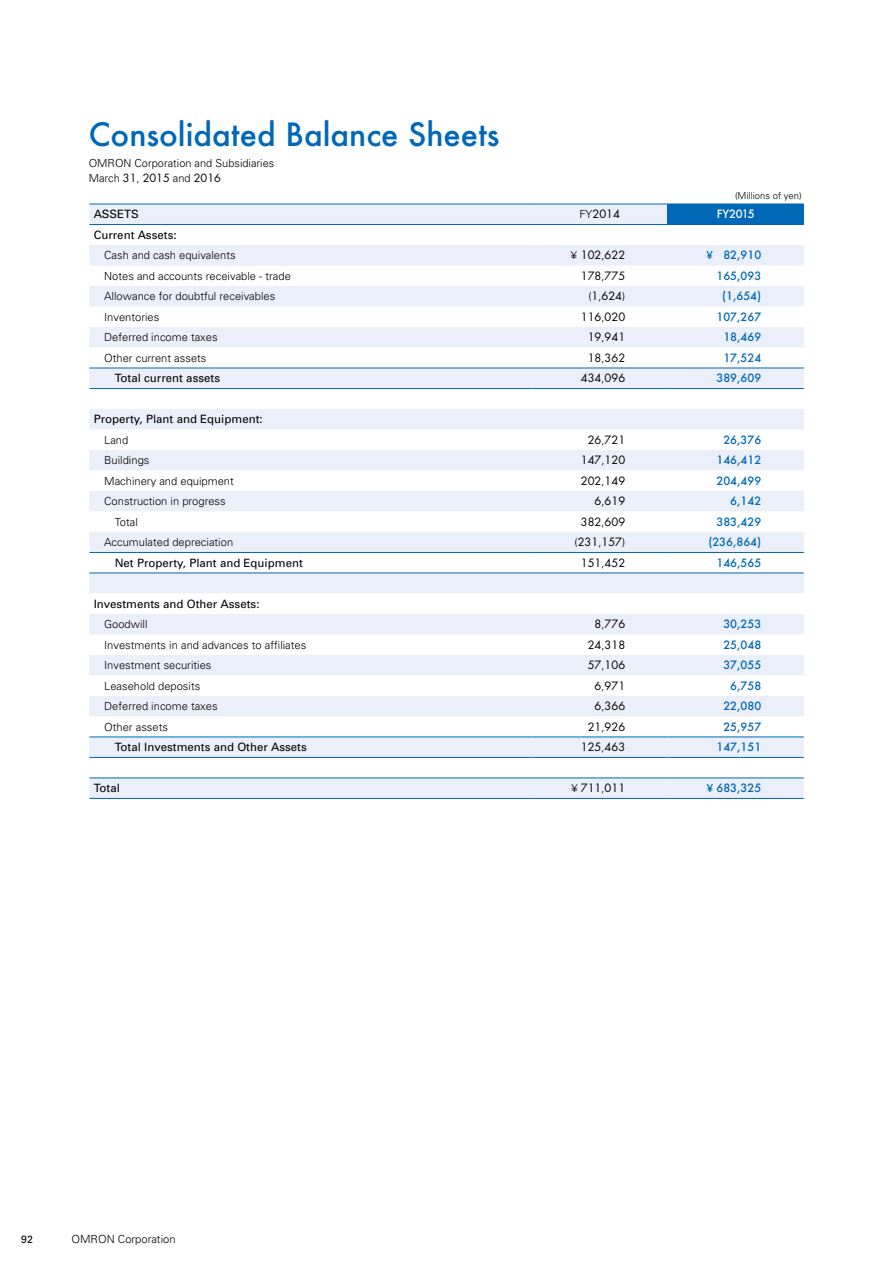
<style>
.page{position:relative;width:893px;height:1263px;background:#fff}
.page>*{position:absolute;margin:0;border:0;box-sizing:border-box;transform-origin:0 0}
.t1{font:500 31.2px "Futura";color:#0068b7}
.t2{font:11.55px "Univers";color:#000}
.t3{font:300 11.1px "Univers";color:#000}
.t4{font:11.1px "Futura";color:#000}
.t5{font:500 11.1px "Futura";color:#0068b7}
.t6{font:500 11.1px "Futura";color:#fff}
.t7{font:300 10.95px "Univers";color:#000}
.t8{font:10.95px "Futura";color:#000}
.t9{font:10.5px "Univers";color:#000}
.t10{font:300 9.45px "Univers";color:#000}
.s1{font-family:"Univers";font-weight:300}
.s2{font-family:"Univers";font-weight:400;font-size:11.55px}
</style>
<div class="page">
<svg style="left:89px;top:205px;width:715px;height:593px;fill:#eaeff9"></svg>
<div style="left:668px;top:204px;width:136px;height:20px;background:#0068b7"></div>
<svg style="left:89px;top:306px;width:715px;height:82px"></svg>
<svg style="left:89px;top:389px;width:715px;height:389px"></svg>
<hr style="left:89px;top:204px;width:443px;height:1px;background:#0068b7">
<hr style="left:89px;top:798px;width:443px;height:1px;background:#0069b1">
<hr style="left:532px;top:798px;width:136px;height:1px;background:#0069b1">
<hr style="left:668px;top:798px;width:136px;height:1px;background:#0069b1">
<hr style="left:89px;top:388px;width:443px;height:1px;background:#0069b1">
<hr style="left:532px;top:388px;width:136px;height:1px;background:#0069b1">
<hr style="left:668px;top:388px;width:136px;height:1px;background:#0069b1">
<hr style="left:89px;top:573px;width:443px;height:1px;background:#0069b1">
<hr style="left:532px;top:573px;width:136px;height:1px;background:#0069b1">
<hr style="left:668px;top:573px;width:136px;height:1px;background:#0069b1">
<hr style="left:89px;top:224px;width:443px;height:1px;background:#0069b1">
<hr style="left:532px;top:224px;width:136px;height:1px;background:#0069b1">
<hr style="left:668px;top:224px;width:136px;height:1px;background:#0069b1">
<hr style="left:532px;top:204px;width:136px;height:1px;background:#0069b1">
<hr style="left:668px;top:204px;width:136px;height:1px;background:#0069b1">
<hr style="left:89px;top:737px;width:443px;height:1px;background:#0069b1">
<hr style="left:532px;top:737px;width:136px;height:1px;background:#0069b1">
<hr style="left:668px;top:737px;width:136px;height:1px;background:#0069b1">
<hr style="left:89px;top:552px;width:443px;height:1px;background:#0069b1">
<hr style="left:532px;top:552px;width:136px;height:1px;background:#0069b1">
<hr style="left:668px;top:552px;width:136px;height:1px;background:#0069b1">
<hr style="left:89px;top:757px;width:443px;height:1px;background:#0069b1">
<hr style="left:532px;top:757px;width:136px;height:1px;background:#0069b1">
<hr style="left:668px;top:757px;width:136px;height:1px;background:#0069b1">
<hr style="left:89px;top:368px;width:443px;height:1px;background:#0069b1">
<hr style="left:532px;top:368px;width:136px;height:1px;background:#0069b1">
<hr style="left:668px;top:368px;width:136px;height:1px;background:#0069b1">
<hr style="left:89px;top:778px;width:443px;height:1px;background:#0069b1">
<hr style="left:532px;top:778px;width:136px;height:1px;background:#0069b1">
<hr style="left:668px;top:778px;width:136px;height:1px;background:#0069b1">
<h1 class="t1" style="left:89px;top:113px;width:412px">Consolidated Balance Sheets</h1>
<p class="t7" style="left:89px;top:157px;width:187px">OMRON Corporation and Subsidiaries</p>
<p class="t8" style="left:89px;top:170px;width:134px"><span class="s1">March</span> 31<span class="s1">,</span> 2015 <span class="s1">and</span> 2016</p>
<p class="t10" style="left:735px;top:189px;width:68px">(Millions of yen)</p>
<p class="t2" style="left:94px;top:207px;width:47px">ASSETS</p>
<p class="t4" style="left:579px;top:207px;width:42px"><span class="s1">FY</span>2014</p>
<p class="t6" style="left:717px;top:207px;width:40px">FY2015</p>
<p class="t2" style="left:94px;top:227px;width:84px">Current Assets:</p>
<p class="t3" style="left:104px;top:249px;width:133px">Cash and cash equivalents</p>
<p class="t4" style="left:571px;top:248px;width:56px"><span class="s1">¥</span> 102<span class="s1">,</span>622</p>
<p class="t5" style="left:706px;top:248px;width:56px"><span class="s2">¥</span> 82,910</p>
<p class="t3" style="left:104px;top:269px;width:188px">Notes and accounts receivable - trade</p>
<p class="t4" style="left:581px;top:268px;width:46px">178<span class="s1">,</span>775</p>
<p class="t5" style="left:716px;top:268px;width:46px">165,093</p>
<p class="t3" style="left:104px;top:290px;width:173px">Allowance for doubtful receivables</p>
<p class="t4" style="left:588px;top:289px;width:38px"><span class="s1">(</span>1<span class="s1">,</span>624<span class="s1">)</span></p>
<p class="t5" style="left:722px;top:289px;width:41px">(1,654)</p>
<p class="t3" style="left:104px;top:310px;width:57px">Inventories</p>
<p class="t4" style="left:581px;top:309px;width:46px">116<span class="s1">,</span>020</p>
<p class="t5" style="left:716px;top:309px;width:46px">107,267</p>
<p class="t3" style="left:104px;top:331px;width:115px">Deferred income taxes</p>
<p class="t4" style="left:588px;top:330px;width:39px">19<span class="s1">,</span>941</p>
<p class="t5" style="left:723px;top:330px;width:39px">18,469</p>
<p class="t3" style="left:104px;top:351px;width:104px">Other current assets</p>
<p class="t4" style="left:588px;top:350px;width:39px">18<span class="s1">,</span>362</p>
<p class="t5" style="left:723px;top:350px;width:39px">17,524</p>
<p class="t2" style="left:115px;top:371px;width:107px">Total current assets</p>
<p class="t4" style="left:581px;top:371px;width:46px">434<span class="s1">,</span>096</p>
<p class="t5" style="left:716px;top:371px;width:46px">389,609</p>
<p class="t2" style="left:94px;top:412px;width:171px">Property, Plant and Equipment:</p>
<p class="t3" style="left:104px;top:433px;width:26px">Land</p>
<p class="t4" style="left:588px;top:432px;width:39px">26<span class="s1">,</span>721</p>
<p class="t5" style="left:723px;top:432px;width:39px">26,376</p>
<p class="t3" style="left:104px;top:454px;width:47px">Buildings</p>
<p class="t4" style="left:581px;top:453px;width:46px">147<span class="s1">,</span>120</p>
<p class="t5" style="left:716px;top:453px;width:46px">146,412</p>
<p class="t3" style="left:104px;top:474px;width:131px">Machinery and equipment</p>
<p class="t4" style="left:581px;top:473px;width:46px">202<span class="s1">,</span>149</p>
<p class="t5" style="left:716px;top:473px;width:46px">204,499</p>
<p class="t3" style="left:104px;top:495px;width:123px">Construction in progress</p>
<p class="t4" style="left:595px;top:494px;width:32px">6<span class="s1">,</span>619</p>
<p class="t5" style="left:730px;top:494px;width:32px">6,142</p>
<p class="t3" style="left:115px;top:515px;width:25px">Total</p>
<p class="t4" style="left:581px;top:514px;width:46px">382<span class="s1">,</span>609</p>
<p class="t5" style="left:716px;top:514px;width:46px">383,429</p>
<p class="t3" style="left:104px;top:536px;width:131px">Accumulated depreciation</p>
<p class="t4" style="left:575px;top:535px;width:52px"><span class="s1">(</span>231<span class="s1">,</span>157<span class="s1">)</span></p>
<p class="t5" style="left:708px;top:535px;width:54px">(236,864)</p>
<p class="t2" style="left:115px;top:555px;width:190px">Net Property, Plant and Equipment</p>
<p class="t4" style="left:581px;top:555px;width:46px">151<span class="s1">,</span>452</p>
<p class="t5" style="left:716px;top:555px;width:46px">146,565</p>
<p class="t2" style="left:94px;top:596px;width:167px">Investments and Other Assets:</p>
<p class="t3" style="left:104px;top:618px;width:45px">Goodwill</p>
<p class="t4" style="left:595px;top:617px;width:32px">8<span class="s1">,</span>776</p>
<p class="t5" style="left:723px;top:617px;width:39px">30,253</p>
<p class="t3" style="left:104px;top:638px;width:204px">Investments in and advances to affiliates</p>
<p class="t4" style="left:588px;top:637px;width:39px">24<span class="s1">,</span>318</p>
<p class="t5" style="left:723px;top:637px;width:39px">25,048</p>
<p class="t3" style="left:104px;top:659px;width:109px">Investment securities</p>
<p class="t4" style="left:588px;top:658px;width:39px">57<span class="s1">,</span>106</p>
<p class="t5" style="left:723px;top:658px;width:39px">37,055</p>
<p class="t3" style="left:104px;top:679px;width:98px">Leasehold deposits</p>
<p class="t4" style="left:595px;top:678px;width:32px">6<span class="s1">,</span>971</p>
<p class="t5" style="left:730px;top:678px;width:32px">6,758</p>
<p class="t3" style="left:104px;top:700px;width:115px">Deferred income taxes</p>
<p class="t4" style="left:595px;top:699px;width:32px">6<span class="s1">,</span>366</p>
<p class="t5" style="left:723px;top:699px;width:39px">22,080</p>
<p class="t3" style="left:104px;top:720px;width:65px">Other assets</p>
<p class="t4" style="left:588px;top:719px;width:39px">21<span class="s1">,</span>926</p>
<p class="t5" style="left:723px;top:719px;width:39px">25,957</p>
<p class="t2" style="left:115px;top:740px;width:194px">Total Investments and Other Assets</p>
<p class="t4" style="left:581px;top:740px;width:46px">125<span class="s1">,</span>463</p>
<p class="t5" style="left:716px;top:740px;width:46px">147,151</p>
<p class="t2" style="left:94px;top:781px;width:28px">Total</p>
<p class="t4" style="left:572px;top:781px;width:55px"><span class="s1">¥</span> 711<span class="s1">,</span>011</p>
<p class="t5" style="left:707px;top:780px;width:56px"><span class="s2">¥</span> 683,325</p>
<p class="t9" style="left:21px;top:1232px;width:13px">92</p>
<p class="t3" style="left:71px;top:1232px;width:106px">OMRON Corporation</p>
</div>
